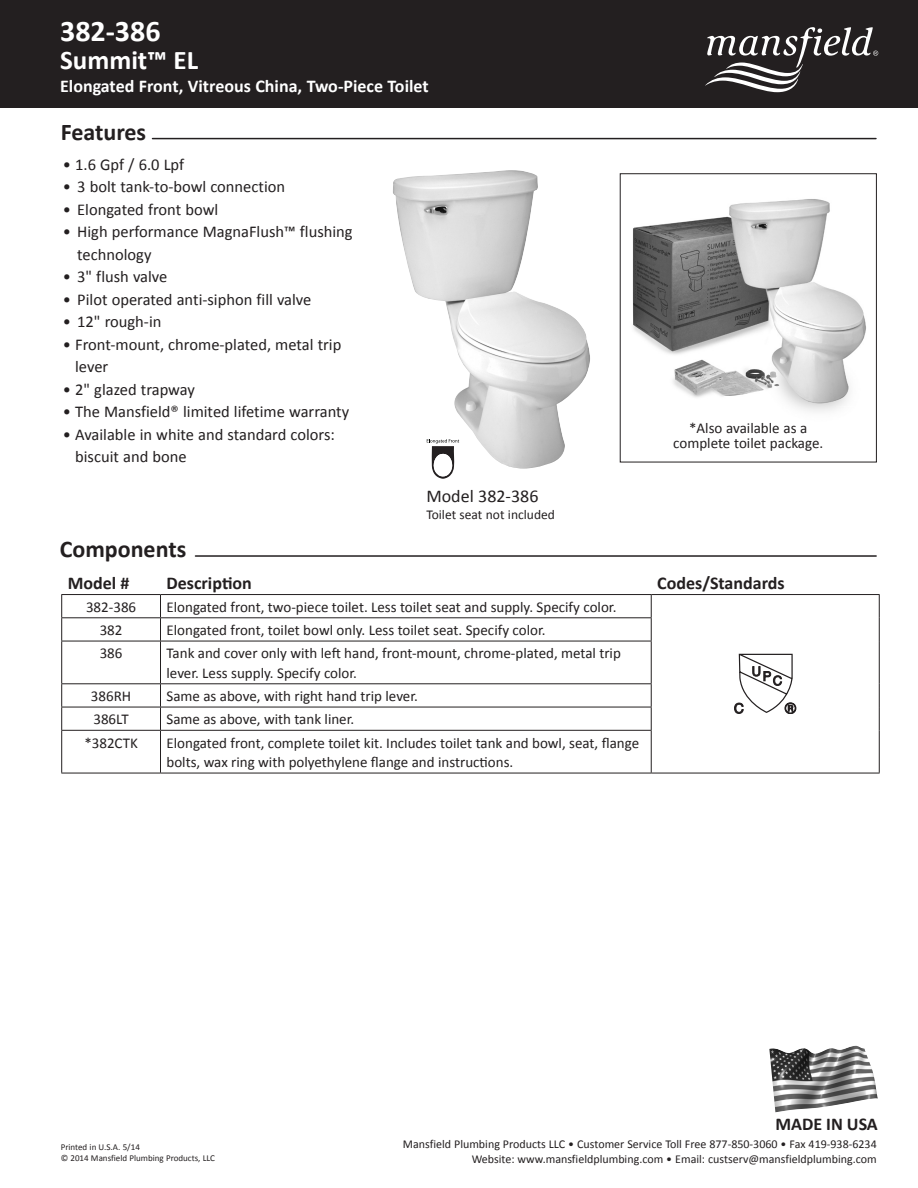
<style>
.page{position:relative;width:918px;height:1188px;background:#fff}
.page>*{position:absolute;margin:0;border:0;box-sizing:border-box;transform-origin:0 0}
.t1{font:700 30px "Calibri";color:#fff}
.t2{font:700 27px "Calibri";color:#fff}
.t3{font:700 24px "Calibri";color:#231f20}
.t4{font:700 18px "Calibri";color:#fff}
.t5{font:700 18px "Calibri";color:#231f20}
.t6{font:18px "Calibri";color:#231f20}
.t7{font:16.5px/22.5px "Calibri";color:#231f20}
.t8{font:15px/19.5px "Calibri";color:#231f20}
.t9{font:13.5px "Calibri";color:#231f20}
.t10{font:12px "Calibri";color:#231f20}
.t11{font:9px/10.8px "Calibri";color:#231f20}
</style>
<div class="page">
<img style="left:632px;top:199px;width:234px;height:213px">
<div style="left:620px;top:173px;width:257px;height:289px;border:1px solid #231f20"></div>
<img style="left:393px;top:170px;width:197px;height:299px">
<hr style="left:61px;top:594px;width:100px;height:1px;background:#231f20">
<hr style="left:161px;top:594px;width:490px;height:1px;background:#231f20">
<hr style="left:651px;top:594px;width:229px;height:1px;background:#231f20">
<svg style="left:879px;top:595px;width:1px;height:46px"></svg>
<hr style="left:879px;top:641px;width:1px;height:43px;background:#231f20">
<svg style="left:879px;top:684px;width:1px;height:46px"></svg>
<hr style="left:879px;top:730px;width:1px;height:43px;background:#231f20">
<svg style="left:160px;top:595px;width:1px;height:46px"></svg>
<svg style="left:651px;top:595px;width:1px;height:46px"></svg>
<hr style="left:160px;top:641px;width:1px;height:42px;background:#231f20">
<svg style="left:160px;top:684px;width:1px;height:46px"></svg>
<hr style="left:160px;top:731px;width:1px;height:42px;background:#231f20">
<hr style="left:651px;top:641px;width:1px;height:42px;background:#231f20">
<svg style="left:651px;top:684px;width:1px;height:46px"></svg>
<hr style="left:651px;top:731px;width:1px;height:42px;background:#231f20">
<hr style="left:61px;top:617px;width:100px;height:1px;background:#231f20">
<hr style="left:161px;top:617px;width:491px;height:1px;background:#231f20">
<hr style="left:61px;top:641px;width:100px;height:1px;background:#231f20">
<hr style="left:161px;top:641px;width:491px;height:1px;background:#231f20">
<hr style="left:61px;top:683px;width:100px;height:1px;background:#231f20">
<hr style="left:61px;top:707px;width:100px;height:1px;background:#231f20">
<hr style="left:61px;top:730px;width:100px;height:1px;background:#231f20">
<hr style="left:61px;top:773px;width:100px;height:1px;background:#231f20">
<hr style="left:161px;top:683px;width:491px;height:1px;background:#231f20">
<hr style="left:161px;top:707px;width:491px;height:1px;background:#231f20">
<hr style="left:161px;top:730px;width:491px;height:1px;background:#231f20">
<hr style="left:161px;top:773px;width:490px;height:1px;background:#231f20">
<hr style="left:651px;top:773px;width:229px;height:1px;background:#231f20">
<svg style="left:61px;top:595px;width:1px;height:46px"></svg>
<hr style="left:61px;top:641px;width:1px;height:42px;background:#231f20">
<svg style="left:61px;top:684px;width:1px;height:46px"></svg>
<hr style="left:61px;top:731px;width:1px;height:42px;background:#231f20">
<svg style="left:735px;top:654px;width:61px;height:60px"></svg>
<hr style="left:195px;top:555px;width:681px;height:2px;background:#231f20">
<hr style="left:152px;top:138px;width:724px;height:1px;background:#231f20">
<img style="left:769px;top:1046px;width:109px;height:66px">
<svg style="left:427px;top:439px;width:32px;height:40px"></svg>
<div style="left:0;top:0;width:918px;height:108px;background:#231f20"></div>
<svg style="left:705px;top:27px;width:173px;height:65px"></svg>
<p class="t1" style="left:60px;top:12px;width:102px">382-386</p>
<p class="t2" style="left:60px;top:43px;width:139px">Summit™ EL</p>
<p class="t4" style="left:60px;top:74px;width:370px">Elongated Front, Vitreous China, Two-Piece Toilet</p>
<p class="t3" style="left:61px;top:117px;width:87px">Features</p>
<p class="t7" style="left:63px;top:152px;width:123px">• 1.6 Gpf / 6.0 Lpf</p>
<p class="t7" style="left:63px;top:175px;width:224px">• 3 bolt tank-to-bowl connection</p>
<p class="t7" style="left:63px;top:197px;width:157px">• Elongated front bowl</p>
<p class="t7" style="left:77px;top:220px;width:277px;text-indent:-14px">• High performance MagnaFlush™ flushing technology</p>
<p class="t7" style="left:63px;top:265px;width:106px">• 3" flush valve</p>
<p class="t7" style="left:63px;top:287px;width:250px">• Pilot operated anti-siphon fill valve</p>
<p class="t7" style="left:63px;top:310px;width:100px">• 12" rough-in</p>
<p class="t7" style="left:75px;top:332px;width:268px;text-indent:-12px">• Front-mount, chrome-plated, metal trip lever</p>
<p class="t7" style="left:63px;top:377px;width:134px">• 2" glazed trapway</p>
<p class="t7" style="left:63px;top:400px;width:288px">• The Mansfield® limited lifetime warranty</p>
<p class="t7" style="left:75px;top:422px;width:261px;text-indent:-12px">• Available in white and standard colors: biscuit and bone</p>
<p class="t3" style="left:60px;top:534px;width:128px">Components</p>
<p class="t6" style="left:426px;top:485px;width:114px">Model 382-386</p>
<p class="t9" style="left:426px;top:506px;width:130px">Toilet seat not included</p>
<p class="t8" style="left:673px;top:419px;width:152px;line-height:15px;text-align:center">*Also available as a complete toilet package.</p>
<p class="t5" style="left:68px;top:571px;width:63px">Model #</p>
<p class="t5" style="left:167px;top:571px;width:87px">Description</p>
<p class="t5" style="left:657px;top:571px;width:129px">Codes/Standards</p>
<p class="t8" style="left:86px;top:596px;width:52px">382-386</p>
<p class="t8" style="left:167px;top:596px;width:451px">Elongated front, two-piece toilet. Less toilet seat and supply. Specify color.</p>
<p class="t8" style="left:100px;top:620px;width:24px">382</p>
<p class="t8" style="left:167px;top:620px;width:381px">Elongated front, toilet bowl only. Less toilet seat. Specify color.</p>
<p class="t8" style="left:100px;top:643px;width:24px">386</p>
<p class="t8" style="left:167px;top:643px;width:456px">Tank and cover only with left hand, front-mount, chrome-plated, metal trip lever. Less supply. Specify color.</p>
<p class="t8" style="left:91px;top:686px;width:42px">386RH</p>
<p class="t8" style="left:167px;top:686px;width:253px">Same as above, with right hand trip lever.</p>
<p class="t8" style="left:93px;top:709px;width:37px">386LT</p>
<p class="t8" style="left:167px;top:709px;width:189px">Same as above, with tank liner.</p>
<p class="t8" style="left:84px;top:732px;width:55px">*382CTK</p>
<p class="t8" style="left:167px;top:732px;width:474px">Elongated front, complete toilet kit. Includes toilet tank and bowl, seat, flange bolts, wax ring with polyethylene flange and instructions.</p>
<p class="t5" style="left:775px;top:1113px;width:104px">MADE IN USA</p>
<p class="t11" style="left:61px;top:1141px;width:156px">Printed in U.S.A. 5/14<br>© 2014 Mansfield Plumbing Products, LLC</p>
<p class="t10" style="left:403px;top:1136px;width:475px">Mansfield Plumbing Products LLC • Customer Service Toll Free 877-850-3060 • Fax 419-938-6234</p>
<p class="t10" style="left:472px;top:1151px;width:407px">Website: www.mansfieldplumbing.com • Email: custserv@mansfieldplumbing.com</p>
</div>
